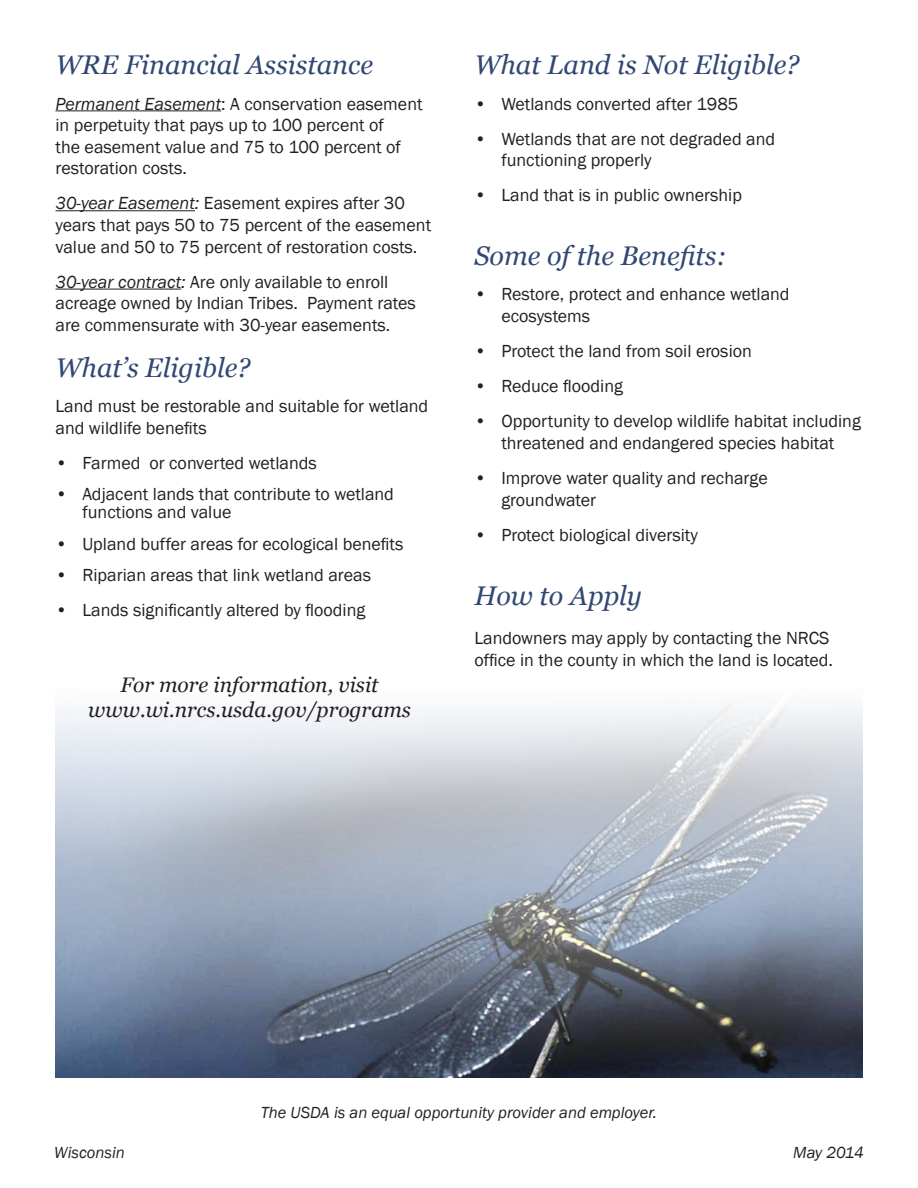
<style>
.page{position:relative;width:918px;height:1188px;background:#fff}
.page>*{position:absolute;margin:0;border:0;box-sizing:border-box;transform-origin:0 0}
.Body{font:italic 27px "Georgia";color:#314872}
.Company_Name{font:italic 27px "Georgia";color:#314872}
.Company_Name-2{font:italic 21px "Georgia";color:#231f20}
.Body-2{font:18px/21.6px "Franklin Gothic";color:#231f20}
.Company_Name-3{font:italic 16.5px "Franklin Gothic";color:#231f20}
.s1{font-style:italic}
</style>
<div class="page">
<img style="left:56px;top:703px;width:806px;height:375px">
<hr style="left:56px;top:110px;width:165px;height:1px;background:#231f20">
<hr style="left:56px;top:210px;width:139px;height:1px;background:#231f20">
<hr style="left:56px;top:289px;width:125px;height:1px;background:#231f20">
<p class="Body" style="left:56px;top:48px;width:319px">WRE Financial Assistance</p>
<p class="Body-2" style="left:56px;top:93px;width:369px"><span class="s1">Permanent Easement</span>: A conservation easement in perpetuity that pays up to 100 percent of<br>the easement value and 75 to 100 percent of restoration costs.</p>
<p class="Body-2" style="left:56px;top:193px;width:377px"><span class="s1">30-year Easement:</span> Easement expires after 30 years that pays 50 to 75 percent of the easement value and 50 to 75 percent of restoration costs.</p>
<p class="Body-2" style="left:56px;top:271px;width:362px"><span class="s1">30-year contract:</span> Are only available to enroll acreage owned by Indian Tribes. Payment rates are commensurate with 30-year easements.</p>
<p class="Body" style="left:56px;top:350px;width:196px">What’s Eligible?</p>
<p class="Body-2" style="left:56px;top:396px;width:374px">Land must be restorable and suitable for wetland and wildlife benefits</p>
<p class="Body-2" style="left:56px;top:452px;width:263px">• Farmed or converted wetlands</p>
<p class="Body-2" style="left:82px;top:486px;width:313px;line-height:18px;text-indent:-27px">• Adjacent lands that contribute to wetland functions and value</p>
<p class="Body-2" style="left:56px;top:533px;width:349px">• Upland buffer areas for ecological benefits</p>
<p class="Body-2" style="left:56px;top:565px;width:317px">• Riparian areas that link wetland areas</p>
<p class="Body-2" style="left:56px;top:600px;width:311px">• Lands significantly altered by flooding</p>
<p class="Company_Name-2" style="left:121px;top:671px;width:260px">For more information, visit</p>
<p class="Company_Name-2" style="left:88px;top:697px;width:324px">www.wi.nrcs.usda.gov/programs</p>
<p class="Body" style="left:474px;top:48px;width:327px">What Land is Not Eligible?</p>
<p class="Body-2" style="left:474px;top:93px;width:266px">• Wetlands converted after 1985</p>
<p class="Body-2" style="left:501px;top:128px;width:275px;text-indent:-27px">• Wetlands that are not degraded and functioning properly</p>
<p class="Body-2" style="left:474px;top:185px;width:269px">• Land that is in public ownership</p>
<p class="Body" style="left:474px;top:239px;width:254px">Some of the Benefits:</p>
<p class="Body-2" style="left:501px;top:284px;width:290px;text-indent:-27px">• Restore, protect and enhance wetland ecosystems</p>
<p class="Body-2" style="left:474px;top:341px;width:279px">• Protect the land from soil erosion</p>
<p class="Body-2" style="left:474px;top:376px;width:150px">• Reduce flooding</p>
<p class="Body-2" style="left:474px;top:411px;width:388px;text-align:center">• Opportunity to develop wildlife habitat including threatened and endangered species habitat</p>
<p class="Body-2" style="left:501px;top:468px;width:268px;text-indent:-27px">• Improve water quality and recharge groundwater</p>
<p class="Body-2" style="left:474px;top:524px;width:225px">• Protect biological diversity</p>
<p class="Company_Name" style="left:474px;top:578px;width:169px">How to Apply</p>
<p class="Body-2" style="left:474px;top:628px;width:360px">Landowners may apply by contacting the NRCS office in the county in which the land is located.</p>
<p class="Company_Name-3" style="left:261px;top:1103px;width:398px">The USDA is an equal opportunity provider and employer.</p>
<p class="Company_Name-3" style="left:54px;top:1142px;width:72px">Wisconsin</p>
<p class="Company_Name-3" style="left:793px;top:1142px;width:72px">May 2014</p>
</div>
